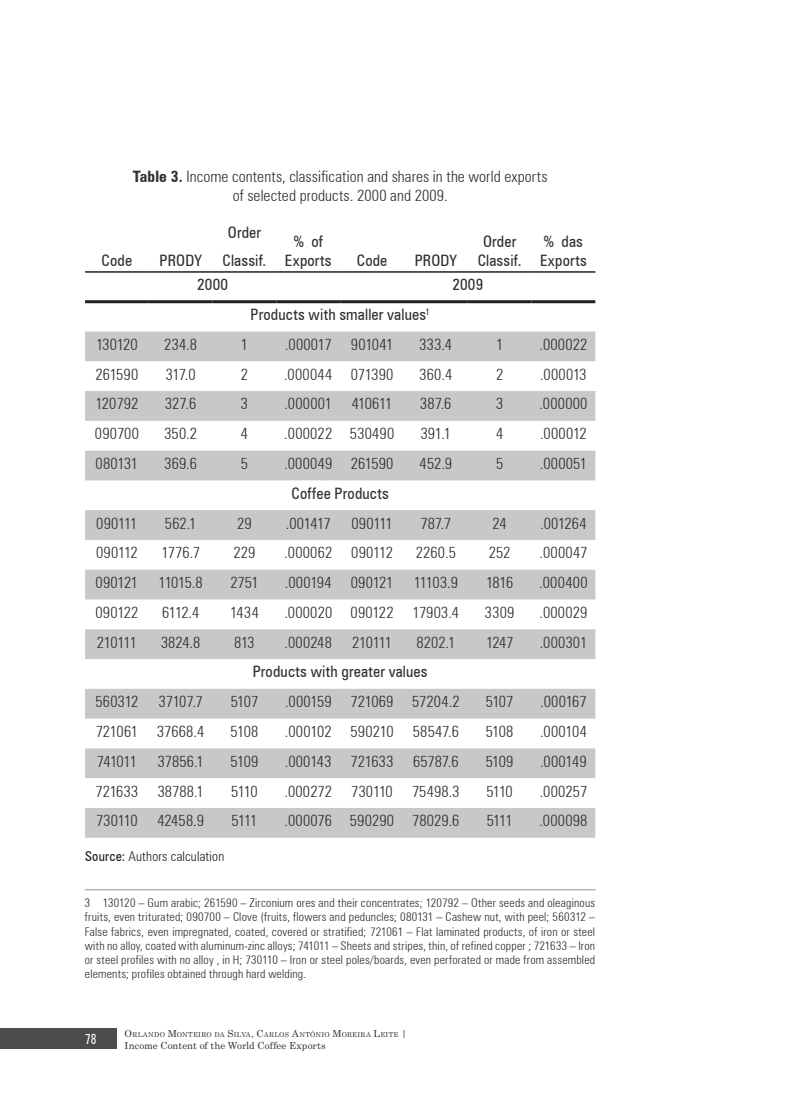
<style>
.page{position:relative;width:808px;height:1106px;background:#fff}
.page>*{position:absolute;margin:0;border:0;box-sizing:border-box;transform-origin:0 0}
.t1{font:300 condensed 15.75px/18.9px "Zurich BT";letter-spacing:.005em;color:#312f30;text-align:center}
.t2{font:condensed 15.75px/18.9px "Zurich BT";letter-spacing:.01em;color:#312f30;text-align:center}
.t3{font:300 condensed 15.75px "Zurich BT";letter-spacing:-.015em;color:#312f30}
.t4{font:condensed 14.25px "Zurich BT";color:#fff;scale:.84 1}
.t5{font:300 condensed 13.5px "Zurich BT";letter-spacing:.015em;color:#231f20}
.t6{font:300 condensed 12px/14.2px "Zurich BT";letter-spacing:.015em;color:#312f30;text-align:justify}
.t7{font:9.75px "Century Schoolbook";letter-spacing:.005em;color:#312f30}
.t8{font:6.9px "Century Schoolbook";letter-spacing:.05em;color:#312f30}
.s1{font-weight:700}
.s2{font-weight:400}
.s3{font-size:9.75px}
</style>
<div class="page">
<div style="left:0;top:1028px;width:117px;height:20px;background:#4b4c4d"></div>
<svg style="left:85px;top:331px;width:510px;height:506px;fill:#c7c8ca"></svg>
<hr style="left:85px;top:300px;width:64px;height:3px;background:#231f20">
<hr style="left:149px;top:300px;width:64px;height:3px;background:#231f20">
<hr style="left:213px;top:300px;width:63px;height:3px;background:#231f20">
<hr style="left:276px;top:300px;width:64px;height:3px;background:#231f20">
<hr style="left:340px;top:300px;width:64px;height:3px;background:#231f20">
<hr style="left:404px;top:300px;width:64px;height:3px;background:#231f20">
<hr style="left:468px;top:300px;width:63px;height:3px;background:#231f20">
<hr style="left:531px;top:300px;width:64px;height:3px;background:#231f20">
<hr style="left:85px;top:271px;width:64px;height:2px;background:#231f20">
<hr style="left:149px;top:271px;width:64px;height:2px;background:#231f20">
<hr style="left:213px;top:271px;width:63px;height:2px;background:#231f20">
<hr style="left:276px;top:271px;width:64px;height:2px;background:#231f20">
<hr style="left:340px;top:271px;width:64px;height:2px;background:#231f20">
<hr style="left:404px;top:271px;width:64px;height:2px;background:#231f20">
<hr style="left:468px;top:271px;width:63px;height:2px;background:#231f20">
<hr style="left:531px;top:271px;width:64px;height:2px;background:#231f20">
<hr style="left:85px;top:889px;width:510px;height:1px;background:#939598">
<p class="t1" style="left:133px;top:167px;width:416px"><span class="s1">Table 3.</span> Income contents, classification and shares in the world exports of selected products. 2000 and 2009.</p>
<p class="t2" style="left:102px;top:250px;width:32px">Code</p>
<p class="t2" style="left:160px;top:250px;width:44px">PRODY</p>
<p class="t2" style="left:223px;top:219px;width:45px;line-height:27.5px">Order<br>Classif.</p>
<p class="t2" style="left:285px;top:231px;width:48px">% of<br>Exports</p>
<p class="t2" style="left:357px;top:250px;width:32px">Code</p>
<p class="t2" style="left:415px;top:250px;width:44px">PRODY</p>
<p class="t2" style="left:478px;top:231px;width:45px">Order<br>Classif.</p>
<p class="t2" style="left:540px;top:231px;width:48px;text-align:left">% das<br>Exports</p>
<p class="t2" style="left:197px;top:275px;width:33px">2000</p>
<p class="t2" style="left:452px;top:275px;width:32px">2009</p>
<p class="t2" style="left:251px;top:305px;width:181px">Products with smaller values<sup>1</sup></p>
<p class="t1" style="left:96px;top:335px;width:43px">130120</p>
<p class="t1" style="left:164px;top:335px;width:34px">234.8</p>
<p class="t1" style="left:241px;top:335px;width:9px">1</p>
<p class="t1" style="left:285px;top:335px;width:110px">.000017 901041</p>
<p class="t1" style="left:419px;top:335px;width:34px">333.4</p>
<p class="t1" style="left:496px;top:335px;width:9px">1</p>
<p class="t1" style="left:539px;top:335px;width:49px">.000022</p>
<p class="t1" style="left:96px;top:364px;width:44px">261590</p>
<p class="t1" style="left:166px;top:364px;width:32px">317.0</p>
<p class="t1" style="left:241px;top:364px;width:9px">2</p>
<p class="t1" style="left:284px;top:364px;width:111px">.000044 071390</p>
<p class="t1" style="left:419px;top:364px;width:34px">360.4</p>
<p class="t1" style="left:496px;top:364px;width:9px">2</p>
<p class="t1" style="left:540px;top:364px;width:48px">.000013</p>
<p class="t1" style="left:96px;top:394px;width:44px">120792</p>
<p class="t1" style="left:165px;top:394px;width:33px">327.6</p>
<p class="t1" style="left:241px;top:394px;width:9px">3</p>
<p class="t1" style="left:284px;top:394px;width:110px">.000001 410611</p>
<p class="t1" style="left:420px;top:394px;width:33px">387.6</p>
<p class="t1" style="left:496px;top:394px;width:9px">3</p>
<p class="t1" style="left:539px;top:394px;width:50px">.000000</p>
<p class="t1" style="left:95px;top:424px;width:46px">090700</p>
<p class="t1" style="left:164px;top:424px;width:34px">350.2</p>
<p class="t1" style="left:241px;top:424px;width:9px">4</p>
<p class="t1" style="left:284px;top:424px;width:111px">.000022 530490</p>
<p class="t1" style="left:421px;top:424px;width:32px">391.1</p>
<p class="t1" style="left:496px;top:424px;width:9px">4</p>
<p class="t1" style="left:540px;top:424px;width:48px">.000012</p>
<p class="t1" style="left:96px;top:454px;width:44px">080131</p>
<p class="t1" style="left:164px;top:454px;width:34px">369.6</p>
<p class="t1" style="left:241px;top:454px;width:9px">5</p>
<p class="t1" style="left:284px;top:454px;width:111px">.000049 261590</p>
<p class="t1" style="left:419px;top:454px;width:34px">452.9</p>
<p class="t1" style="left:496px;top:454px;width:9px">5</p>
<p class="t1" style="left:540px;top:454px;width:49px">.000051</p>
<p class="t2" style="left:291px;top:483px;width:99px">Coffee Products</p>
<p class="t1" style="left:96px;top:513px;width:43px">090111</p>
<p class="t1" style="left:165px;top:513px;width:33px">562.1</p>
<p class="t1" style="left:237px;top:513px;width:16px">29</p>
<p class="t1" style="left:286px;top:513px;width:46px">.001417</p>
<p class="t1" style="left:351px;top:513px;width:43px">090111</p>
<p class="t1" style="left:420px;top:513px;width:32px">787.7</p>
<p class="t1" style="left:493px;top:513px;width:15px">24</p>
<p class="t1" style="left:540px;top:513px;width:48px">.001264</p>
<p class="t1" style="left:96px;top:543px;width:43px">090112</p>
<p class="t1" style="left:161px;top:543px;width:40px">1776.7</p>
<p class="t1" style="left:233px;top:543px;width:23px">229</p>
<p class="t1" style="left:284px;top:543px;width:110px">.000062 090112</p>
<p class="t1" style="left:416px;top:543px;width:42px">2260.5</p>
<p class="t1" style="left:489px;top:543px;width:23px">252</p>
<p class="t1" style="left:540px;top:543px;width:49px">.000047</p>
<p class="t1" style="left:96px;top:573px;width:44px">090121</p>
<p class="t1" style="left:159px;top:573px;width:46px">11015.8</p>
<p class="t1" style="left:230px;top:573px;width:30px">2751</p>
<p class="t1" style="left:285px;top:573px;width:110px">.000194 090121</p>
<p class="t1" style="left:414px;top:573px;width:46px">11103.9</p>
<p class="t1" style="left:486px;top:573px;width:29px">1816</p>
<p class="t1" style="left:539px;top:573px;width:50px">.000400</p>
<p class="t1" style="left:95px;top:602px;width:44px">090122</p>
<p class="t1" style="left:162px;top:602px;width:39px">6112.4</p>
<p class="t1" style="left:230px;top:602px;width:30px">1434</p>
<p class="t1" style="left:284px;top:602px;width:176px">.000020 090122 17903.4</p>
<p class="t1" style="left:485px;top:602px;width:31px">3309</p>
<p class="t1" style="left:539px;top:602px;width:49px">.000029</p>
<p class="t1" style="left:97px;top:632px;width:41px">210111</p>
<p class="t1" style="left:161px;top:632px;width:41px">3824.8</p>
<p class="t1" style="left:234px;top:632px;width:22px">813</p>
<p class="t1" style="left:285px;top:632px;width:49px">.000248</p>
<p class="t1" style="left:352px;top:632px;width:41px">210111</p>
<p class="t1" style="left:416px;top:632px;width:40px">8202.1</p>
<p class="t1" style="left:486px;top:632px;width:29px">1247</p>
<p class="t1" style="left:540px;top:632px;width:49px">.000301</p>
<p class="t2" style="left:253px;top:662px;width:176px">Products with greater values</p>
<p class="t1" style="left:95px;top:692px;width:44px">560312</p>
<p class="t1" style="left:159px;top:692px;width:46px">37107.7</p>
<p class="t1" style="left:231px;top:692px;width:29px">5107</p>
<p class="t1" style="left:285px;top:692px;width:176px">.000159 721069 57204.2</p>
<p class="t1" style="left:486px;top:692px;width:29px">5107</p>
<p class="t1" style="left:540px;top:692px;width:48px">.000167</p>
<p class="t1" style="left:96px;top:722px;width:110px">721061 37668.4</p>
<p class="t1" style="left:231px;top:722px;width:29px">5108</p>
<p class="t1" style="left:285px;top:722px;width:175px">.000102 590210 58547.6</p>
<p class="t1" style="left:486px;top:722px;width:29px">5108</p>
<p class="t1" style="left:540px;top:722px;width:48px">.000104</p>
<p class="t1" style="left:97px;top:751px;width:42px">741011</p>
<p class="t1" style="left:158px;top:751px;width:48px">37856.1</p>
<p class="t1" style="left:231px;top:751px;width:29px">5109</p>
<p class="t1" style="left:285px;top:751px;width:175px">.000143 721633 65787.6</p>
<p class="t1" style="left:486px;top:751px;width:29px">5109</p>
<p class="t1" style="left:540px;top:751px;width:48px">.000149</p>
<p class="t1" style="left:95px;top:781px;width:110px">721633 38788.1</p>
<p class="t1" style="left:231px;top:781px;width:28px">5110</p>
<p class="t1" style="left:284px;top:781px;width:177px">.000272 730110 75498.3</p>
<p class="t1" style="left:486px;top:781px;width:28px">5110</p>
<p class="t1" style="left:540px;top:781px;width:49px">.000257</p>
<p class="t3" style="left:96px;top:811px;width:109px">730110 42458.9</p>
<p class="t1" style="left:232px;top:811px;width:27px">5111</p>
<p class="t1" style="left:284px;top:811px;width:177px">.000076 590290 78029.6</p>
<p class="t1" style="left:487px;top:811px;width:27px">5111</p>
<p class="t1" style="left:539px;top:811px;width:50px">.000098</p>
<p class="t5" style="left:85px;top:847px;width:141px"><span class="s2">Source:</span> Authors calculation</p>
<p class="t6" style="left:85px;top:895px;width:512px">3 130120 – Gum arabic; 261590 – Zirconium ores and their concentrates; 120792 – Other seeds and oleaginous fruits, even triturated; 090700 – Clove (fruits, flowers and peduncles; 080131 – Cashew nut, with peel; 560312 – False fabrics, even impregnated, coated, covered or stratified; 721061 – Flat laminated products, of iron or steel with no alloy, coated with aluminum-zinc alloys; 741011 – Sheets and stripes, thin, of refined copper ; 721633 – Iron or steel profiles with no alloy , in H; 730110 – Iron or steel poles/boards, even perforated or made from assembled elements; profiles obtained through hard welding.</p>
<p class="t4" style="left:85px;top:1030px;width:15px">78</p>
<p class="t8" style="left:125px;top:1028px;width:284px"><span class="s3">O</span>RLANDO <span class="s3">M</span>ONTEIRO DA <span class="s3">S</span>ILVA<span class="s3">, C</span>ARLOS <span class="s3">A</span>NTÔNIO <span class="s3">M</span>OREIRA <span class="s3">L</span>EITE <span class="s3">|</span></p>
<p class="t7" style="left:125px;top:1037px;width:203px">Income Content of the World Coffee Exports</p>
</div>
